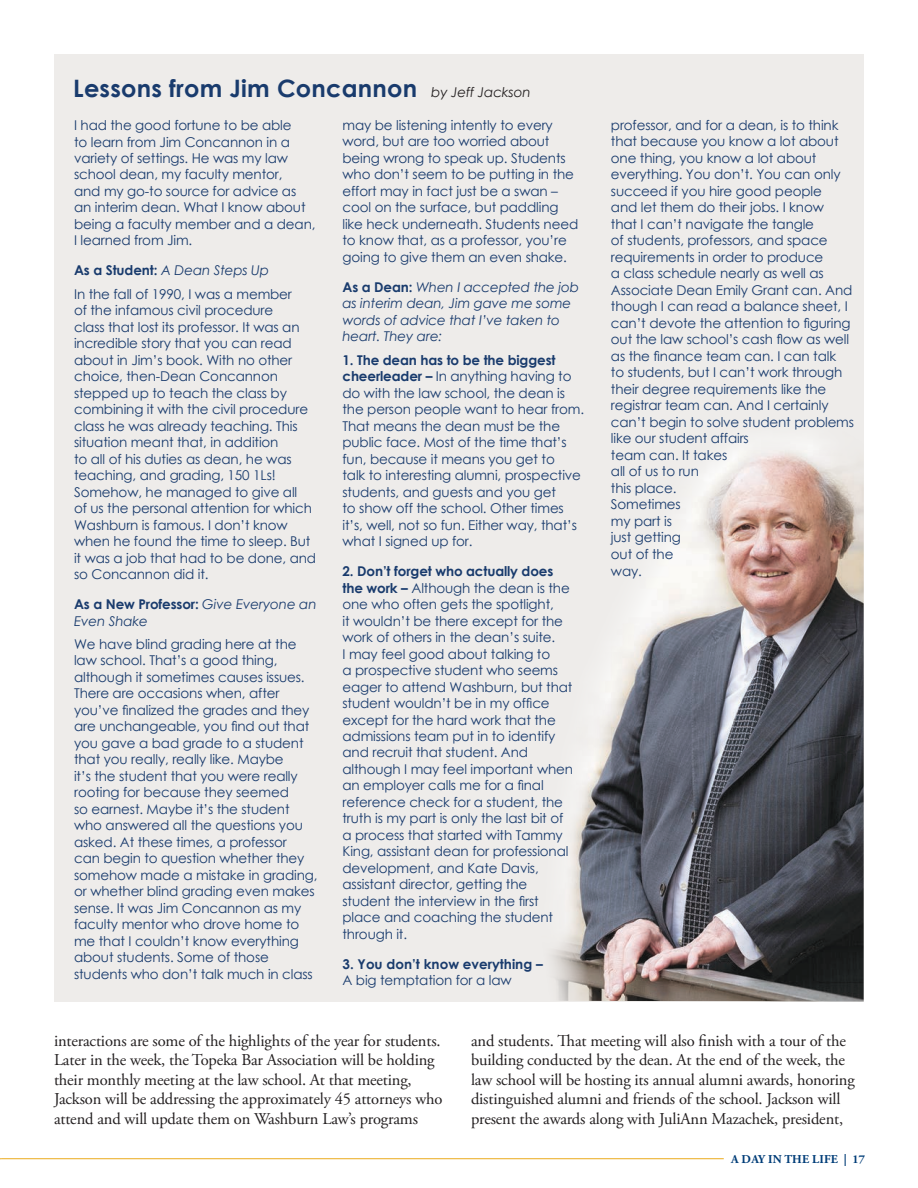
<style>
.page{position:relative;width:918px;height:1188px;background:#fff}
.page>*{position:absolute;margin:0;border:0;box-sizing:border-box;transform-origin:0 0}
.t1{font:700 24px "Century Gothic";letter-spacing:.01em;color:#193b6d}
.t2{font:16.5px/19.5px "Adobe Garamond Pro";letter-spacing:-.01em;color:#231f20}
.t3{font:13.5px/16.5px "Century Gothic";letter-spacing:-.01em;color:#193b6d}
.t4{font:italic 13.5px/16.5px "Century Gothic";letter-spacing:-.01em;color:#193b6d}
.t5{font:700 13.5px "Century Gothic";color:#193b6d}
.t6{font:700 12px "Adobe Garamond Pro";letter-spacing:.015em;color:#003d78}
.s1{font-weight:400;font-style:italic;font-size:13.5px;color:#231f20}
.s2{font-weight:700}
.s3{font-style:italic}
.s4{font-weight:700;font-style:normal}
</style>
<div class="page">
<div style="left:54px;top:54px;width:810px;height:947px;background:#eeecea"></div>
<hr style="left:1px;top:1158px;width:723px;height:1px;background:#ebaa1c">
<img style="left:533px;top:444px;width:331px;height:558px">
<h1 class="t1" style="left:73px;top:70px;width:459px">Lessons from Jim Concannon <span class="s1">by Jeff Jackson</span></h1>
<p class="t3" style="left:74px;top:117px;width:243px">I had the good fortune to be able<br>to learn from Jim Concannon in a variety of settings. He was my law school dean, my faculty mentor,<br>and my go-to source for advice as an interim dean. What I know about being a faculty member and a dean,<br>I learned from Jim.</p>
<p class="t3" style="left:74px;top:259px;width:219px;line-height:23.2px"><span class="s2">As a Student:</span> <span class="s3">A Dean Steps Up<br></span>In the fall of 1990, I was a member</p>
<p class="t3" style="left:74px;top:302px;width:244px">of the infamous civil procedure<br>class that lost its professor. It was an incredible story that you can read about in Jim’s book. With no other choice, then-Dean Concannon stepped up to teach the class by combining it with the civil procedure class he was already teaching. This situation meant that, in addition<br>to all of his duties as dean, he was teaching, and grading, 150 1Ls!<br>Somehow, he managed to give all<br>of us the personal attention for which<br>Washburn is famous. I don’t know when he found the time to sleep. But it was a job that had to be done, and so Concannon did it.</p>
<p class="t4" style="left:74px;top:596px;width:244px"><span class="s4">As a New Professor:</span> Give Everyone an<br>Even Shake</p>
<p class="t3" style="left:74px;top:636px;width:245px">We have blind grading here at the law school. That’s a good thing, although it sometimes causes issues.<br>There are occasions when, after you’ve finalized the grades and they are unchangeable, you find out that you gave a bad grade to a student that you really, really like. Maybe<br>it’s the student that you were really rooting for because they seemed<br>so earnest. Maybe it’s the student who answered all the questions you asked. At these times, a professor<br>can begin to question whether they somehow made a mistake in grading, or whether blind grading even makes sense. It was Jim Concannon as my faculty mentor who drove home to me that I couldn’t know everything about students. Some of those students who don’t talk much in class</p>
<p class="t3" style="left:343px;top:117px;width:237px">may be listening intently to every word, but are too worried about being wrong to speak up. Students who don’t seem to be putting in the effort may in fact just be a swan – cool on the surface, but paddling like heck underneath. Students need to know that, as a professor, you’re going to give them an even shake.</p>
<p class="t4" style="left:343px;top:278px;width:238px"><span class="s4">As a Dean:</span> When I accepted the job as interim dean, Jim gave me some words of advice that I’ve taken to heart. They are:</p>
<p class="t3" style="left:343px;top:351px;width:243px"><span class="s2">1. The dean has to be the biggest cheerleader –</span> In anything having to do with the law school, the dean is the person people want to hear from.<br>That means the dean must be the public face. Most of the time that’s fun, because it means you get to<br>talk to interesting alumni, prospective students, and guests and you get<br>to show off the school. Other times it’s, well, not so fun. Either way, that’s what I signed up for.</p>
<p class="t3" style="left:343px;top:563px;width:232px"><span class="s2">2. Don’t forget who actually does the work –</span> Although the dean is the one who often gets the spotlight,<br>it wouldn’t be there except for the work of others in the dean’s suite.<br>I may feel good about talking to<br>a prospective student who seems eager to attend Washburn, but that student wouldn’t be in my office except for the hard work that the admissions team put in to identify and recruit that student. And although I may feel important when an employer calls me for a final reference check for a student, the truth is my part is only the last bit of a process that started with Tammy<br>King, assistant dean for professional development, and Kate Davis, assistant director, getting the student the interview in the first place and coaching the student through it.</p>
<p class="t5" style="left:343px;top:954px;width:202px">3. You don’t know everything –</p>
<p class="t3" style="left:343px;top:972px;width:171px">A big temptation for a law</p>
<p class="t3" style="left:611px;top:116px;width:245px">professor, and for a dean, is to think that because you know a lot about one thing, you know a lot about everything. You don’t. You can only succeed if you hire good people<br>and let them do their jobs. I know<br>that I can’t navigate the tangle<br>of students, professors, and space requirements in order to produce<br>a class schedule nearly as well as<br>Associate Dean Emily Grant can. And though I can read a balance sheet, I can’t devote the attention to figuring out the law school’s cash flow as well as the finance team can. I can talk<br>to students, but I can’t work through their degree requirements like the registrar team can. And I certainly can’t begin to solve student problems like our student affairs<br>team can. It takes<br>all of us to run<br>this place.<br>Sometimes<br>my part is<br>just getting<br>out of the<br>way.</p>
<p class="t2" style="left:54px;top:1031px;width:390px">interactions are some of the highlights of the year for students.<br>Later in the week, the Topeka Bar Association will be holding their monthly meeting at the law school. At that meeting, Jackson will be addressing the approximately 45 attorneys who attend and will update them on Washburn Law’s programs</p>
<p class="t2" style="left:471px;top:1031px;width:385px">and students. That meeting will also finish with a tour of the building conducted by the dean. At the end of the week, the law school will be hosting its annual alumni awards, honoring distinguished alumni and friends of the school. Jackson will present the awards along with JuliAnn Mazachek, president,</p>
<p class="t6" style="left:731px;top:1152px;width:135px">A DAY IN THE LIFE | 17</p>
</div>
